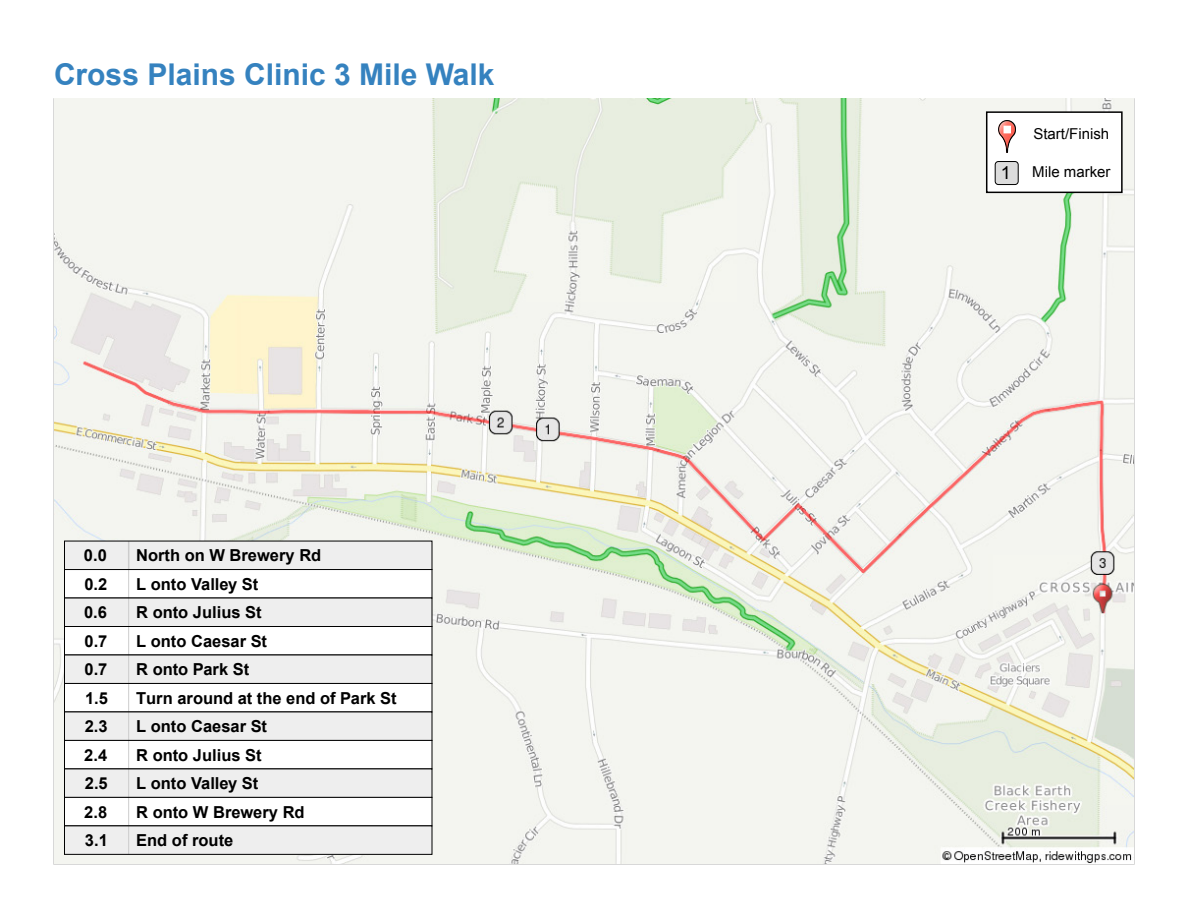
<style>
.page{position:relative;width:1188px;height:918px;background:#fff}
.page>*{position:absolute;margin:0;border:0;box-sizing:border-box;transform-origin:0 0}
.t1{font:700 30px "Arial";color:#3582bf}
.t2{font:18px "Arial";color:#000}
.t3{font:700 16.5px "Arial";color:#000}
.t4{font:700 16.5px "Arial";color:#000}
.t5{font:15px "Arial";color:#000}
.s1{font-style:inherit}
</style>
<div class="page">
<img style="left:54px;top:99px;width:1080px;height:765px">
<div style="left:64px;top:541px;width:368px;height:29px;background:#eee"></div>
<div style="left:64px;top:570px;width:368px;height:28px;background:#fff"></div>
<div style="left:64px;top:569px;width:368px;height:29px;border:1px solid #000"></div>
<div style="left:64px;top:598px;width:368px;height:29px;background:#eee"></div>
<div style="left:64px;top:627px;width:368px;height:28px;background:#fff"></div>
<div style="left:64px;top:626px;width:368px;height:29px;border:1px solid #000"></div>
<div style="left:64px;top:655px;width:368px;height:28px;background:#eee"></div>
<div style="left:64px;top:683px;width:368px;height:29px;background:#fff"></div>
<div style="left:64px;top:683px;width:368px;height:29px;border:1px solid #000"></div>
<div style="left:64px;top:712px;width:368px;height:28px;background:#eee"></div>
<div style="left:64px;top:740px;width:368px;height:29px;background:#fff"></div>
<div style="left:64px;top:740px;width:368px;height:29px;border:1px solid #000"></div>
<div style="left:64px;top:769px;width:368px;height:28px;background:#eee"></div>
<div style="left:64px;top:797px;width:368px;height:29px;background:#fff"></div>
<div style="left:64px;top:797px;width:368px;height:29px;border:1px solid #000"></div>
<div style="left:64px;top:826px;width:368px;height:28px;background:#eee"></div>
<svg style="left:128px;top:541px;width:1px;height:312px"></svg>
<div style="left:64px;top:826px;width:368px;height:29px;border:1px solid #000"></div>
<div style="left:986px;top:111px;width:137px;height:82px;background:#fff;border:2px solid #000"></div>
<img style="left:998px;top:121px;width:18px;height:31px">
<div style="left:995px;top:162px;width:23px;height:23px;background:#dcdcdc;border-radius:3px"></div>
<div style="left:995px;top:161px;width:24px;height:24px;border:1px solid #000;border-radius:3px"></div>
<h1 class="t1" style="left:54px;top:55px;width:442px">Cross Plains Clinic 3 Mile Walk</h1>
<p class="t3" style="left:84px;top:545px;width:24px">0.0</p>
<p class="t4" style="left:136px;top:545px;width:187px">North on W Brewery Rd</p>
<p class="t3" style="left:84px;top:573px;width:24px">0.2</p>
<p class="t3" style="left:136px;top:573px;width:124px">L onto Valley St</p>
<p class="t3" style="left:84px;top:602px;width:24px">0.6</p>
<p class="t3" style="left:136px;top:602px;width:127px">R onto Julius St</p>
<p class="t3" style="left:84px;top:630px;width:24px">0.7</p>
<p class="t3" style="left:136px;top:630px;width:132px">L onto Caesar St</p>
<p class="t3" style="left:84px;top:659px;width:24px">0.7</p>
<p class="t3" style="left:136px;top:659px;width:115px">R onto Park St</p>
<p class="t3" style="left:85px;top:687px;width:24px">1.5</p>
<p class="t3" style="left:136px;top:687px;width:262px"><span class="s1">Turn</span> around at the end of Park St</p>
<p class="t3" style="left:85px;top:716px;width:24px">2.3</p>
<p class="t3" style="left:136px;top:716px;width:132px">L onto Caesar St</p>
<p class="t3" style="left:84px;top:744px;width:24px">2.4</p>
<p class="t3" style="left:136px;top:744px;width:127px">R onto Julius St</p>
<p class="t3" style="left:85px;top:773px;width:24px">2.5</p>
<p class="t3" style="left:136px;top:773px;width:124px">L onto Valley St</p>
<p class="t3" style="left:84px;top:801px;width:24px">2.8</p>
<p class="t3" style="left:136px;top:801px;width:170px">R onto W Brewery Rd</p>
<p class="t3" style="left:85px;top:830px;width:24px">3.1</p>
<p class="t3" style="left:136px;top:830px;width:99px">End of route</p>
<p class="t2" style="left:1001px;top:161px;width:12px">1</p>
<p class="t5" style="left:1033px;top:124px;width:77px">Start/Finish</p>
<p class="t5" style="left:1032px;top:162px;width:80px">Mile marker</p>
</div>
